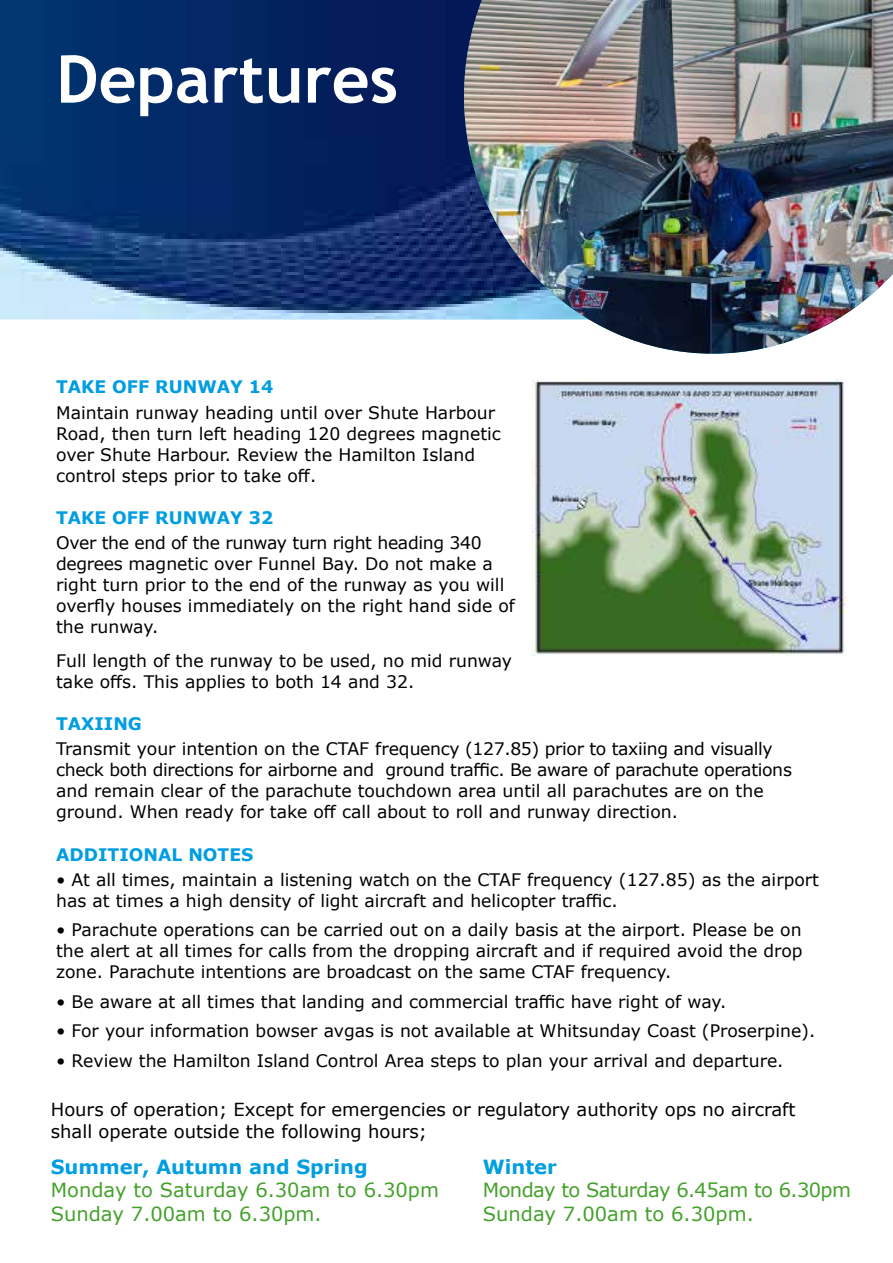
<style>
.page{position:relative;width:893px;height:1263px;background:#fff}
.page>*{position:absolute;margin:0;border:0;box-sizing:border-box;transform-origin:0 0}
.t1{font:700 66px "Trebuchet MS";color:#fff}
.t2{font:19.5px "Verdana";color:#44a12b}
.t3{font:19.5px "Verdana";letter-spacing:-.03em;color:#44a12b}
.t4{font:700 19.5px "Verdana";color:#009ee0}
.t5{font:18px/21.6px "Verdana";color:#000}
.t6{font:17.25px/21px "Verdana";color:#000}
.t7{font:700 17.25px "Verdana";color:#009ee0}
</style>
<div class="page">
<svg style="left:0;top:0;width:464px;height:319px;background:#143770"></svg>
<svg style="left:0;top:319px;width:464px;height:1px"></svg>
<img style="left:464px;top:0;width:429px;height:354px">
<img style="left:532px;top:379px;width:315px;height:276px">
<h1 class="t1" style="left:56px;top:38px;width:343px">Departures</h1>
<p class="t7" style="left:56px;top:375px;width:219px">TAKE OFF RUNWAY 14</p>
<p class="t6" style="left:56px;top:402px;width:446px">Maintain runway heading until over Shute Harbour Road, then turn left heading 120 degrees magnetic over Shute Harbour. Review the Hamilton Island control steps prior to take off.</p>
<p class="t7" style="left:56px;top:505px;width:219px">TAKE OFF RUNWAY 32</p>
<p class="t6" style="left:56px;top:532px;width:460px">Over the end of the runway turn right heading 340 degrees magnetic over Funnel Bay. Do not make a right turn prior to the end of the runway as you will overfly houses immediately on the right hand side of the runway.</p>
<p class="t6" style="left:56px;top:650px;width:457px">Full length of the runway to be used, no mid runway take offs. This applies to both 14 and 32.</p>
<p class="t7" style="left:56px;top:712px;width:87px">TAXIING</p>
<p class="t6" style="left:56px;top:738px;width:737px">Transmit your intention on the CTAF frequency (127.85) prior to taxiing and visually check both directions for airborne and ground traffic. Be aware of parachute operations and remain clear of the parachute touchdown area until all parachutes are on the ground. When ready for take off call about to roll and runway direction.</p>
<p class="t7" style="left:56px;top:842px;width:199px">ADDITIONAL NOTES</p>
<p class="t6" style="left:56px;top:869px;width:764px">• At all times, maintain a listening watch on the CTAF frequency (127.85) as the airport has at times a high density of light aircraft and helicopter traffic.</p>
<p class="t6" style="left:56px;top:919px;width:748px;text-align:justify">• Parachute operations can be carried out on a daily basis at the airport. Please be on the alert at all times for calls from the dropping aircraft and if required avoid the drop zone. Parachute intentions are broadcast on the same CTAF frequency.</p>
<p class="t6" style="left:56px;top:991px;width:672px">• Be aware at all times that landing and commercial traffic have right of way.</p>
<p class="t6" style="left:56px;top:1020px;width:761px">• For your information bowser avgas is not available at Whitsunday Coast (Proserpine).</p>
<p class="t6" style="left:56px;top:1050px;width:729px">• Review the Hamilton Island Control Area steps to plan your arrival and departure.</p>
<p class="t5" style="left:51px;top:1099px;width:746px">Hours of operation; Except for emergencies or regulatory authority ops no aircraft shall operate outside the following hours;</p>
<p class="t4" style="left:51px;top:1153px;width:318px">Summer, Autumn and Spring</p>
<p class="t4" style="left:483px;top:1153px;width:76px">Winter</p>
<p class="t2" style="left:51px;top:1177px;width:390px">Monday to Saturday 6.30am to 6.30pm</p>
<p class="t3" style="left:483px;top:1177px;width:370px">Monday to Saturday 6.45am to 6.30pm</p>
<p class="t2" style="left:51px;top:1200px;width:272px">Sunday 7.00am to 6.30pm.</p>
<p class="t2" style="left:483px;top:1200px;width:272px">Sunday 7.00am to 6.30pm.</p>
</div>
